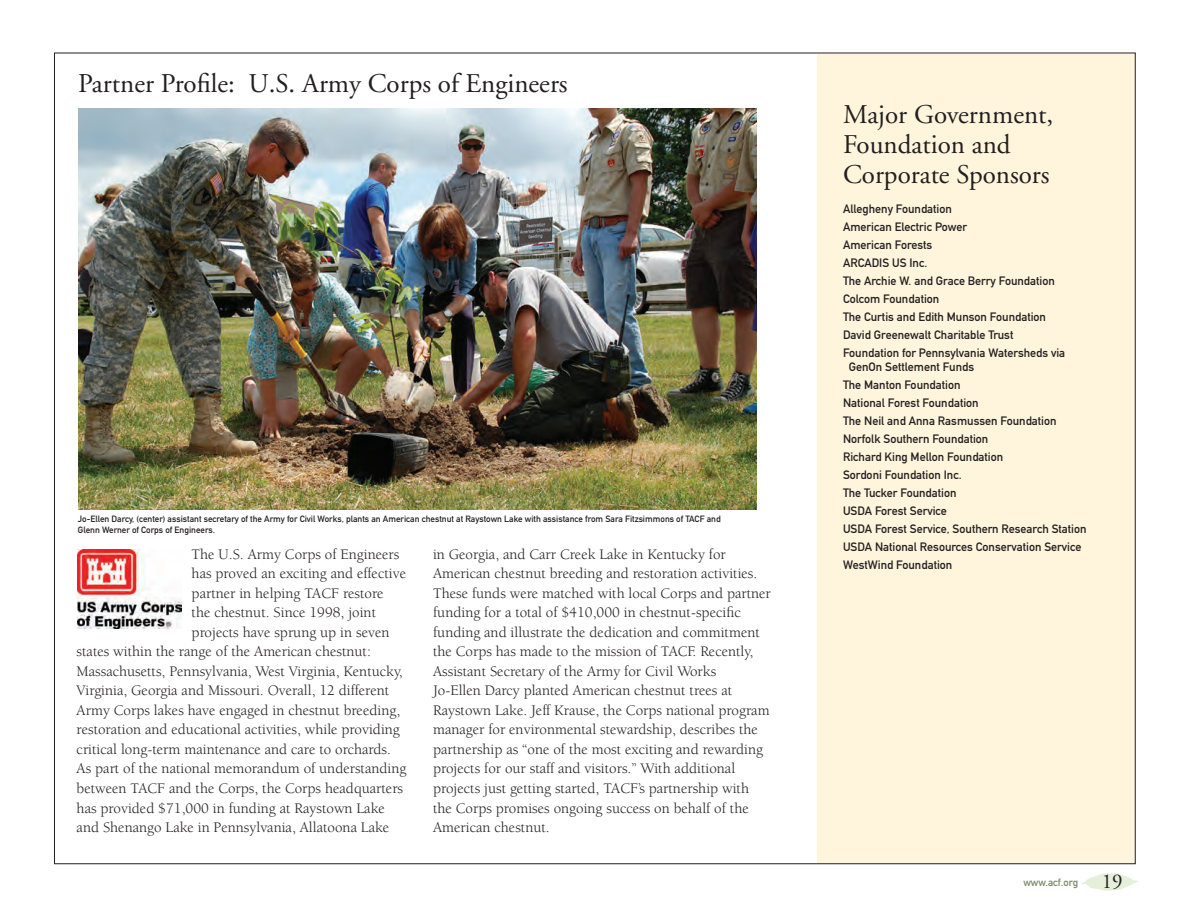
<style>
.page{position:relative;width:1189px;height:919px;background:#fff}
.page>*{position:absolute;margin:0;border:0;box-sizing:border-box;transform-origin:0 0}
.t1{font:27px/30px "Adobe Garamond";color:#231f20}
.t2{font:15px/19.5px "Berkeley";color:#231f20}
.t3{font:12px/18px "DIN Mittelschrift";color:#231f20}
.t4{font:10.5px "DIN Mittelschrift";color:#7c8766}
.t5{font:9px/10.8px "DIN Mittelschrift";color:#231f20}
.s1{font-family:"Adobe Garamond";font-size:21px;color:#231f20}
</style>
<div class="page">
<div style="left:817px;top:54px;width:317px;height:808px;background:#fef5dc"></div>
<svg style="left:1082px;top:872px;width:56px;height:19px"></svg>
<img style="left:79px;top:108px;width:677px;height:401px">
<img style="left:78px;top:549px;width:103px;height:79px">
<h1 class="t1" style="left:78px;top:69px;width:491px">Partner Profile: U.S. Army Corps of Engineers</h1>
<p class="t5" style="left:78px;top:513px;width:644px">Jo-Ellen Darcy, (center) assistant secretary of the Army for Civil Works, plants an American chestnut at Raystown Lake with assistance from Sara Fitzsimmons of TACF and<br>Glenn Werner of Corps of Engineers.</p>
<p class="t2" style="left:191px;top:544px;width:209px">The U.S. Army Corps of Engineers</p>
<p class="t2" style="left:191px;top:564px;width:216px">has proved an exciting and effective</p>
<p class="t2" style="left:191px;top:583px;width:193px">partner in helping TACF restore</p>
<p class="t2" style="left:191px;top:603px;width:186px">the chestnut. Since 1998, joint</p>
<p class="t2" style="left:191px;top:622px;width:199px">projects have sprung up in seven</p>
<p class="t2" style="left:77px;top:642px;width:296px">states within the range of the American chestnut:</p>
<p class="t2" style="left:77px;top:661px;width:327px">Massachusetts, Pennsylvania, West Virginia, Kentucky,</p>
<p class="t2" style="left:77px;top:681px;width:314px">Virginia, Georgia and Missouri. Overall, 12 different</p>
<p class="t2" style="left:77px;top:700px;width:325px">Army Corps lakes have engaged in chestnut breeding,</p>
<p class="t2" style="left:77px;top:720px;width:325px">restoration and educational activities, while providing</p>
<p class="t2" style="left:77px;top:739px;width:316px">critical long-term maintenance and care to orchards.</p>
<p class="t2" style="left:77px;top:759px;width:331px">As part of the national memorandum of understanding</p>
<p class="t2" style="left:77px;top:778px;width:328px">between TACF and the Corps, the Corps headquarters</p>
<p class="t2" style="left:77px;top:798px;width:310px">has provided $71,000 in funding at Raystown Lake</p>
<p class="t2" style="left:77px;top:817px;width:314px">and Shenango Lake in Pennsylvania, Allatoona Lake</p>
<p class="t2" style="left:433px;top:544px;width:339px">in Georgia, and Carr Creek Lake in Kentucky for American chestnut breeding and restoration activities.<br>These funds were matched with local Corps and partner funding for a total of $410,000 in chestnut-specific funding and illustrate the dedication and commitment the Corps has made to the mission of TACF. Recently, Assistant Secretary of the Army for Civil Works<br>Jo-Ellen Darcy planted American chestnut trees at Raystown Lake. Jeff Krause, the Corps national program manager for environmental stewardship, describes the partnership as “one of the most exciting and rewarding projects for our staff and visitors.” With additional projects just getting started, TACF’s partnership with the Corps promises ongoing success on behalf of the American chestnut.</p>
<h1 class="t1" style="left:842px;top:100px;width:212px">Major Government,<br>Foundation and<br>Corporate Sponsors</h1>
<p class="t3" style="left:842px;top:200px;width:224px">Allegheny Foundation<br>American Electric Power<br>American Forests<br>ARCADIS US Inc.<br>The Archie W. and Grace Berry Foundation<br>Colcom Foundation<br>The Curtis and Edith Munson Foundation<br>David Greenewalt Charitable Trust<br>Foundation for Pennsylvania Watersheds via</p>
<p class="t3" style="left:842px;top:357px;width:245px;text-indent:6px">GenOn Settlement Funds<br>The Manton Foundation<br>National Forest Foundation<br>The Neil and Anna Rasmussen Foundation<br>Norfolk Southern Foundation<br>Richard King Mellon Foundation<br>Sordoni Foundation Inc.<br>The Tucker Foundation<br>USDA Forest Service<br>USDA Forest Service, Southern Research Station<br>USDA National Resources Conservation Service<br>WestWind Foundation</p>
<p class="t4" style="left:1023px;top:875px;width:101px">www.acf.org <span class="s1">19</span></p>
</div>
